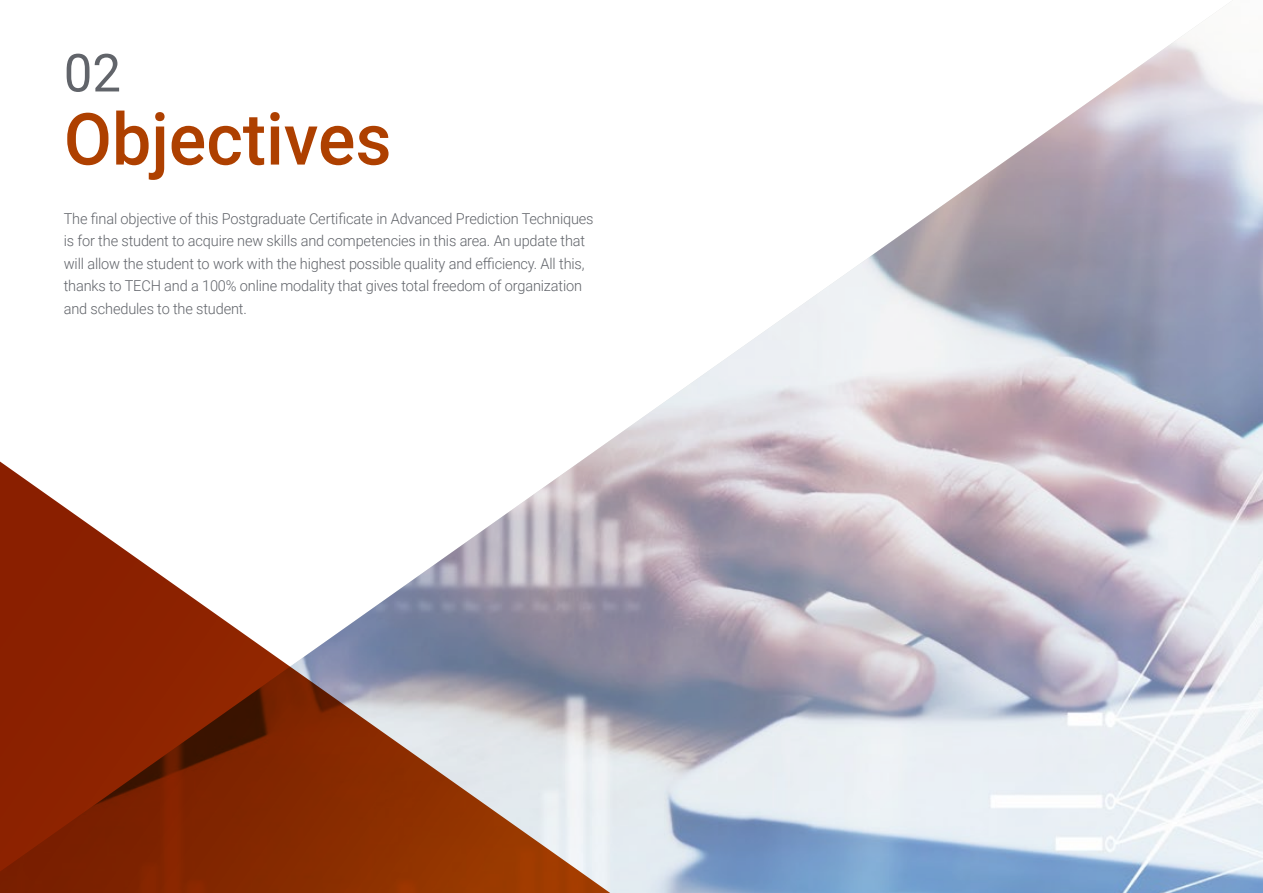
<style>
.page{position:relative;width:1263px;height:893px;background:#fff}
.page>*{position:absolute;margin:0;border:0;box-sizing:border-box;transform-origin:0 0}
.t1{font:500 72px "Roboto";color:#ae4000}
.t2{font:52.5px "Roboto";color:#61646a}
.t3{font:300 15px/22.5px "Roboto";letter-spacing:-.01em;color:#61646a}
</style>
<div class="page">
<img style="left:602px;top:0;width:661px;height:893px">
<svg style="left:0;top:446px;width:640px;height:447px"></svg>
<h2 class="t2" style="left:64px;top:36px;width:59px">02</h2>
<h1 class="t1" style="left:64px;top:89px;width:329px">Objectives</h1>
<p class="t3" style="left:64px;top:207px;width:531px">The final objective of this Postgraduate Certificate in Advanced Prediction Techniques is for the student to acquire new skills and competencies in this area. An update that will allow the student to work with the highest possible quality and efficiency. All this, thanks to TECH and a 100% online modality that gives total freedom of organization and schedules to the student.</p>
</div>
